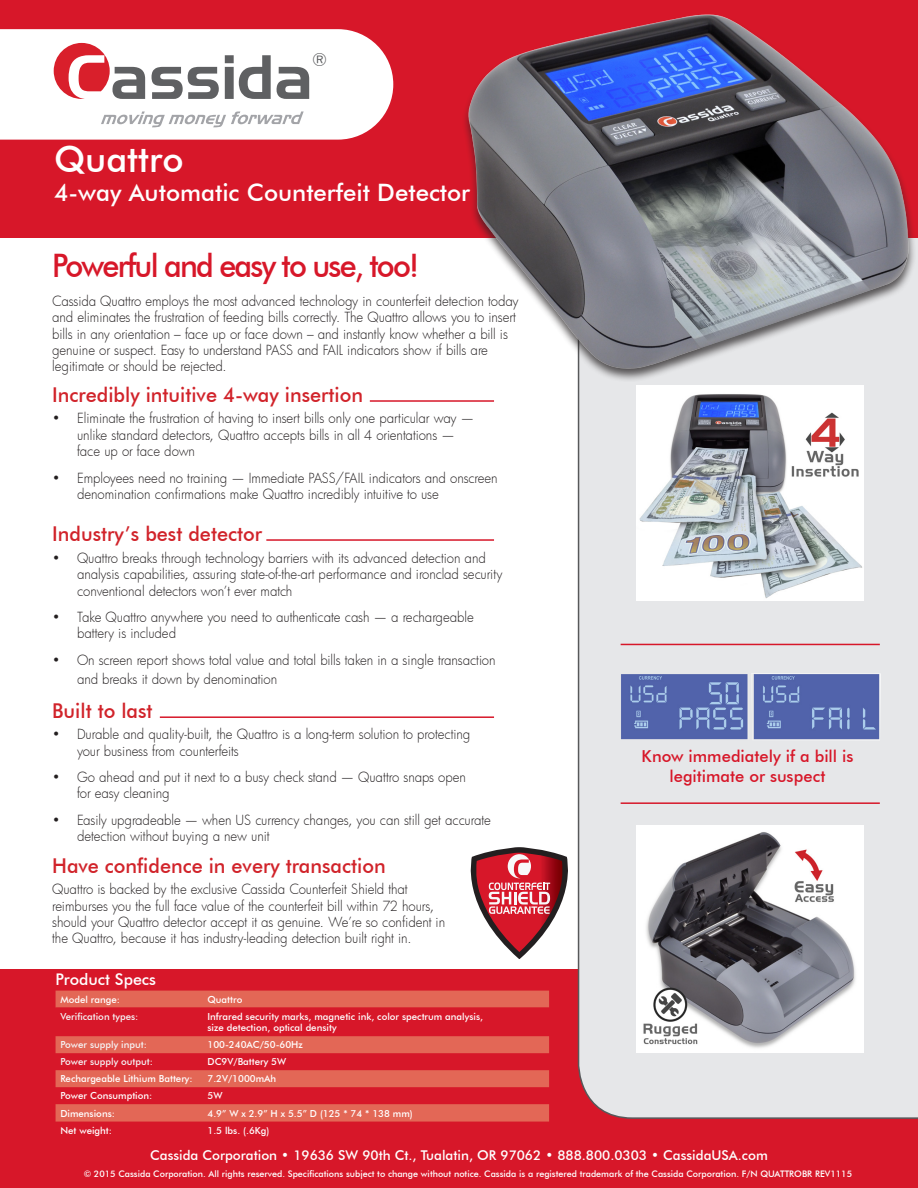
<style>
.page{position:relative;width:918px;height:1188px;background:#fff}
.page>*{position:absolute;margin:0;border:0;box-sizing:border-box;transform-origin:0 0}
.Bulleted_List_Headin{font:500 36px "Futura BT";color:#fff}
.Headline{font:500 32.4px "Futura BT";letter-spacing:-.06em;color:#d71729;scale:.94 1}
.Bulleted_List_Headin-2{font:500 24px "Futura BT";color:#fff}
.Product_Info_Paragra{font:500 20.4px "Futura BT";color:#d1232a}
.Bulleted_List_Headin-3{font:300 18px "Futura BT";color:#57585a}
.t1{font:500 16.5px/19.8px "Futura BT";color:#d71729;text-align:center}
.t2{font:500 16.05px "Futura BT";color:#fff}
.Product_Info_Paragra-2{font:300 13.65px/16.4px "Futura";letter-spacing:-.005em;color:#231f20}
.t3{font:500 13.5px "Futura BT";color:#fff}
.t4{font:500 9.75px/11.7px "Futura BT";color:#fff}
.t5{font:500 9.75px "Futura BT";color:#f5f5f6}
.t6{font:500 9px "Futura BT";color:#fff}
</style>
<div class="page">
<div style="left:0;top:970px;width:918px;height:218px;background:#d71729"></div>
<div style="left:577px;top:392px;width:341px;height:727px;background:#e6e7e9"></div>
<div style="left:0;top:0;width:918px;height:238px;background:#d71729"></div>
<svg style="left:0;top:29px;width:393px;height:111px;background:#ebddde"></svg>
<img style="left:464px;top:14px;width:454px;height:378px">
<div style="left:56px;top:991px;width:493px;height:17px;background:#e36756"></div>
<svg style="left:56px;top:1053px;width:493px;height:1px"></svg>
<div style="left:56px;top:1036px;width:493px;height:17px;background:#e36756"></div>
<svg style="left:56px;top:1070px;width:493px;height:52px"></svg>
<svg style="left:751px;top:673px;width:130px;height:67px"></svg>
<img style="left:751px;top:674px;width:129px;height:66px">
<img style="left:620px;top:674px;width:129px;height:66px">
<svg style="left:470px;top:847px;width:109px;height:112px"></svg>
<img style="left:636px;top:390px;width:228px;height:210px">
<img style="left:636px;top:826px;width:227px;height:226px">
<hr style="left:621px;top:644px;width:259px;height:1px;background:#d71729">
<hr style="left:370px;top:400px;width:124px;height:2px;background:#d71729">
<hr style="left:266px;top:539px;width:228px;height:2px;background:#d71729">
<hr style="left:160px;top:716px;width:334px;height:2px;background:#d71729">
<hr style="left:621px;top:802px;width:259px;height:2px;background:#d71729">
<p class="Bulleted_List_Headin-3" style="left:312px;top:48px;width:16px">®</p>
<p class="Bulleted_List_Headin" style="left:54px;top:138px;width:131px">Quattro</p>
<p class="Bulleted_List_Headin-2" style="left:54px;top:178px;width:418px">4-way Automatic Counterfeit Detector</p>
<p class="Headline" style="left:52px;top:246px;width:392px">Powerful and easy to use, too!</p>
<p class="Product_Info_Paragra-2" style="left:52px;top:292px;width:468px">Cassida Quattro employs the most advanced technology in counterfeit detection today and eliminates the frustration of feeding bills correctly. The Quattro allows you to insert bills in any orientation – face up or face down – and instantly know whether a bill is genuine or suspect. Easy to understand PASS and FAIL indicators show if bills are legitimate or should be rejected.</p>
<p class="Product_Info_Paragra" style="left:52px;top:382px;width:312px">Incredibly intuitive 4-way insertion</p>
<p class="Product_Info_Paragra-2" style="left:77px;top:410px;width:398px;text-indent:-25px">• Eliminate the frustration of having to insert bills only one particular way — unlike standard detectors, Quattro accepts bills in all 4 orientations — face up or face down</p>
<p class="Product_Info_Paragra-2" style="left:77px;top:469px;width:422px;text-indent:-25px">• Employees need no training — Immediate PASS/FAIL indicators and onscreen denomination confirmations make Quattro incredibly intuitive to use</p>
<p class="Product_Info_Paragra" style="left:52px;top:522px;width:211px">Industry’s best detector</p>
<p class="Product_Info_Paragra-2" style="left:77px;top:549px;width:427px;text-indent:-25px">• Quattro breaks through technology barriers with its advanced detection and analysis capabilities, assuring state-of-the-art performance and ironclad security conventional detectors won’t ever match</p>
<p class="Product_Info_Paragra-2" style="left:77px;top:609px;width:398px;text-indent:-25px">• Take Quattro anywhere you need to authenticate cash — a rechargeable battery is included</p>
<p class="Product_Info_Paragra-2" style="left:77px;top:650px;width:420px;line-height:18.8px;text-indent:-25px">• On screen report shows total value and total bills taken in a single transaction and breaks it down by denomination</p>
<p class="Product_Info_Paragra" style="left:52px;top:698px;width:102px">Built to last</p>
<p class="Product_Info_Paragra-2" style="left:77px;top:726px;width:395px;text-indent:-25px">• Durable and quality-built, the Quattro is a long-term solution to protecting your business from counterfeits</p>
<p class="Product_Info_Paragra-2" style="left:77px;top:769px;width:391px;text-indent:-25px">• Go ahead and put it next to a busy check stand — Quattro snaps open for easy cleaning</p>
<p class="Product_Info_Paragra-2" style="left:77px;top:812px;width:415px;text-indent:-25px">• Easily upgradeable — when US currency changes, you can still get accurate detection without buying a new unit</p>
<p class="Product_Info_Paragra" style="left:52px;top:853px;width:335px">Have confidence in every transaction</p>
<p class="Product_Info_Paragra-2" style="left:52px;top:881px;width:395px">Quattro is backed by the exclusive Cassida Counterfeit Shield that reimburses you the full face value of the counterfeit bill within 72 hours, should your Quattro detector accept it as genuine. We’re so confident in the Quattro, because it has industry-leading detection built right in.</p>
<p class="t2" style="left:56px;top:970px;width:102px">Product Specs</p>
<p class="t4" style="left:60px;top:993px;width:61px">Model range:</p>
<p class="t4" style="left:207px;top:993px;width:36px">Quattro</p>
<p class="t5" style="left:60px;top:1010px;width:80px">Verification types:</p>
<p class="t4" style="left:207px;top:1010px;width:277px">Infrared security marks, magnetic ink, color spectrum analysis, size detection, optical density</p>
<p class="t5" style="left:60px;top:1039px;width:88px">Power supply input:</p>
<p class="t4" style="left:207px;top:1039px;width:97px">100-240AC/50-60Hz</p>
<p class="t5" style="left:60px;top:1056px;width:94px">Power supply output:</p>
<p class="t4" style="left:207px;top:1056px;width:80px">DC9V/Battery 5W</p>
<p class="t4" style="left:60px;top:1073px;width:134px">Rechargeable Lithium Battery:</p>
<p class="t4" style="left:207px;top:1073px;width:70px">7.2V/1000mAh</p>
<p class="t4" style="left:60px;top:1090px;width:94px">Power Consumption:</p>
<p class="t4" style="left:207px;top:1090px;width:16px">5W</p>
<p class="t4" style="left:60px;top:1107px;width:56px">Dimensions:</p>
<p class="t4" style="left:207px;top:1107px;width:207px">4.9” W x 2.9” H x 5.5” D (125 * 74 * 138 mm)</p>
<p class="t4" style="left:60px;top:1125px;width:53px">Net weight:</p>
<p class="t4" style="left:207px;top:1125px;width:64px">1.5 lbs. (.6Kg)</p>
<p class="t1" style="left:642px;top:746px;width:213px">Know immediately if a bill is legitimate or suspect</p>
<p class="t3" style="left:150px;top:1147px;width:619px">Cassida Corporation • 19636 SW 90th Ct., Tualatin, OR 97062 • 888.800.0303 • CassidaUSA.com</p>
<p class="t6" style="left:84px;top:1168px;width:770px">© 2015 Cassida Corporation. All rights reserved. Specifications subject to change without notice. Cassida is a registered trademark of the Cassida Corporation. F/N QUATTROBR REV1115</p>
</div>
